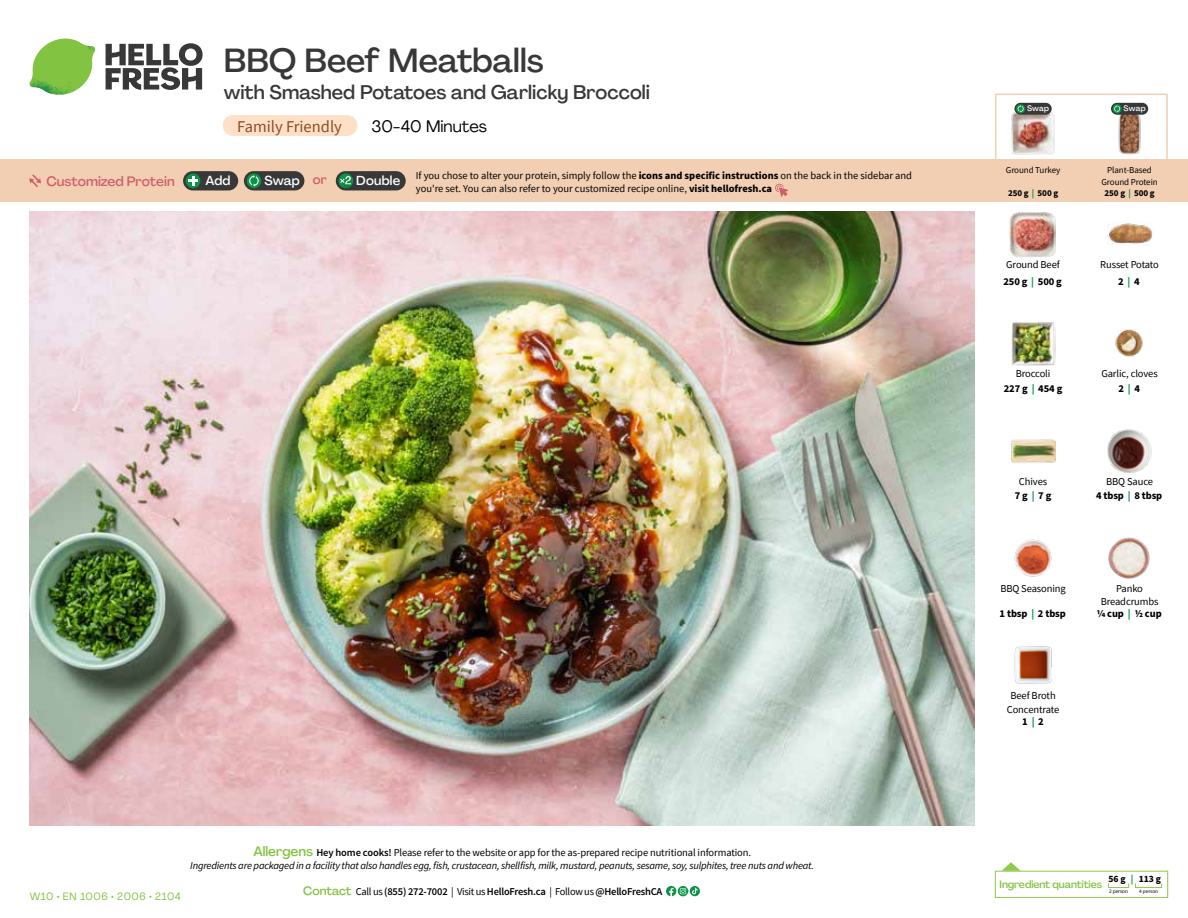
<style>
.page{position:relative;width:1188px;height:918px;background:#fff}
.page>*{position:absolute;margin:0;border:0;box-sizing:border-box;transform-origin:0 0}
.t1{font:500 33px "Agrandir";color:#383839}
.t2{font:500 19.5px "Agrandir";color:#383839}
.t3{font:16.5px "Source Sans Pro";color:#8e4b25}
.t4{font:16.5px "Agrandir";color:#000}
.t5{font:500 13.5px "Agrandir";color:#d15f6a}
.t6{font:500 12.9px "Agrandir";letter-spacing:.015em;color:#fff}
.t7{font:10.5px/14.9px "Source Sans Pro";letter-spacing:-.01em;color:#000;text-align:center}
.t8{font:italic 10.5px/13.5px "Source Sans Pro";letter-spacing:-.02em;color:#000;text-align:center}
.t9{font:600 10.5px "Source Sans Pro";letter-spacing:-.02em;color:#000}
.t10{font:700 10.5px/14.9px "Source Sans Pro";letter-spacing:-.01em;color:#000;text-align:center}
.t11{font:500 10.5px "Agrandir";letter-spacing:-.01em;color:#82c341}
.t12{font:10.5px "Agrandir";letter-spacing:.05em;color:#82c341}
.t13{font:700 9.6px "Source Sans Pro";color:#000}
.t14{font:9px/11.6px "Source Sans Pro";letter-spacing:-.01em;color:#000;text-align:center}
.t15{font:700 9px "Source Sans Pro";color:#000}
.t16{font:500 7.95px "Agrandir";letter-spacing:.01em;color:#fff}
.t17{font:5.25px "Source Sans Pro";letter-spacing:-.01em;color:#000}
.s1{color:#0b9446}
.s2{color:#d15f6a}
.s3{font-weight:700}
.s4{font-weight:700;color:#0b9446}
.s5{font-weight:400}
.s6{font-family:"Agrandir";font-weight:500;font-style:normal;font-size:13.5px;color:#82c341}
.s7{font-weight:600;font-style:normal}
.s8{font-style:normal}
.s9{font-family:"Agrandir";font-weight:500;font-size:12px;color:#82c341}
</style>
<div class="page">
<svg style="left:106px;top:43px;width:97px;height:47px"></svg>
<svg style="left:34px;top:39px;width:59px;height:38px"></svg>
<img style="left:65px;top:39px;width:30px;height:25px">
<img style="left:33px;top:60px;width:56px;height:10px">
<img style="left:29px;top:64px;width:58px;height:31px">
<img style="left:64px;top:70px;width:25px;height:24px">
<img style="left:30px;top:211px;width:945px;height:615px">
<svg style="left:690px;top:886px;width:10px;height:10px"></svg>
<svg style="left:666px;top:886px;width:32px;height:10px"></svg>
<svg style="left:1002px;top:862px;width:19px;height:9px"></svg>
<div style="left:995px;top:871px;width:173px;height:27px;border:1px solid #91c84e"></div>
<div style="left:1108px;top:883px;width:21px;height:5px;border:1px solid #91c84e"></div>
<div style="left:1135px;top:883px;width:27px;height:5px;border:1px solid #91c84e"></div>
<img style="left:1011px;top:322px;width:45px;height:44px">
<img style="left:1115px;top:329px;width:28px;height:28px">
<img style="left:1011px;top:439px;width:45px;height:24px">
<img style="left:1107px;top:429px;width:45px;height:44px">
<img style="left:1014px;top:539px;width:38px;height:38px">
<img style="left:1108px;top:537px;width:42px;height:42px">
<img style="left:1014px;top:646px;width:38px;height:38px">
<img style="left:1108px;top:222px;width:44px;height:24px">
<img style="left:1010px;top:212px;width:45px;height:45px">
<div style="left:0;top:160px;width:1188px;height:42px;background:#f2cfb3"></div>
<svg style="left:29px;top:174px;width:12px;height:13px"></svg>
<div style="left:336px;top:171px;width:70px;height:19px;background:#383839;border-radius:10px"></div>
<svg style="left:338px;top:173px;width:15px;height:15px"></svg>
<div style="left:341px;top:180px;width:11px;height:11px;background:#000;opacity:.35"></div>
<svg style="left:339px;top:176px;width:12px;height:8px"></svg>
<div style="left:244px;top:171px;width:60px;height:19px;background:#383839;border-radius:10px"></div>
<div style="left:247px;top:173px;width:14px;height:15px;background:#0b9446;border-radius:50%"></div>
<svg style="left:249px;top:175px;width:10px;height:12px"></svg>
<div style="left:183px;top:171px;width:55px;height:19px;background:#383839;border-radius:10px"></div>
<div style="left:186px;top:173px;width:14px;height:15px;background:#0b9446;border-radius:50%"></div>
<svg style="left:188px;top:176px;width:10px;height:10px"></svg>
<svg style="left:775px;top:183px;width:13px;height:14px"></svg>
<div style="left:995px;top:94px;width:173px;height:69px;border:2px solid #f2cfb3"></div>
<img style="left:1111px;top:111px;width:37px;height:44px">
<img style="left:1011px;top:112px;width:44px;height:43px">
<div style="left:1111px;top:103px;width:37px;height:12px;background:#383839;border-radius:6px"></div>
<svg style="left:1113px;top:104px;width:9px;height:9px"></svg>
<svg style="left:1114px;top:105px;width:6px;height:7px"></svg>
<div style="left:1014px;top:103px;width:38px;height:12px;background:#383839;border-radius:6px"></div>
<svg style="left:1016px;top:104px;width:9px;height:9px"></svg>
<svg style="left:1018px;top:105px;width:6px;height:7px"></svg>
<div style="left:223px;top:115px;width:134px;height:21px;background:#fee0c6;border-radius:10px"></div>
<h1 class="t1" style="left:224px;top:40px;width:321px">BBQ Beef Meatballs</h1>
<h2 class="t2" style="left:224px;top:80px;width:428px">with Smashed Potatoes and Garlicky Broccoli</h2>
<h3 class="t4" style="left:372px;top:116px;width:117px">30-40 Minutes</h3>
<h3 class="t3" style="left:237px;top:116px;width:106px">Family Friendly</h3>
<p class="t16" style="left:1027px;top:104px;width:24px">Swap</p>
<p class="t16" style="left:1124px;top:104px;width:24px">Swap</p>
<p class="t14" style="left:1006px;top:164px;width:56px">Ground Turkey</p>
<p class="t15" style="left:1008px;top:187px;width:52px">250 g <span class="s1">|</span> 500 g</p>
<p class="t5" style="left:46px;top:173px;width:130px">Customized Protein</p>
<p class="t6" style="left:205px;top:172px;width:27px">Add</p>
<p class="t6" style="left:264px;top:172px;width:64px">Swap <span class="s2">or</span></p>
<p class="t6" style="left:356px;top:172px;width:45px">Double</p>
<p class="t14" style="left:1101px;top:164px;width:58px">Plant-Based<br>Ground Protein<br><span class="s3">250 g</span> <span class="s4">|</span> <span class="s3">500 g</span></p>
<p class="t7" style="left:416px;top:168px;width:498px;line-height:13.5px;text-align:left">If you chose to alter your protein, simply follow the <span class="s3">icons and specific instructions</span> on the back in the sidebar and you're set. You can also refer to your customized recipe online, <span class="s3">visit hellofresh.ca</span></p>
<p class="t7" style="left:1003px;top:257px;width:60px;line-height:16.4px;text-align:left">Ground Beef<br><span class="s3">250 g</span> <span class="s4">|</span> <span class="s3">500 g</span></p>
<p class="t7" style="left:1100px;top:256px;width:60px;line-height:16.4px">Russet Potato<br><span class="s3">2</span> <span class="s4">|</span> <span class="s3">4</span></p>
<p class="t7" style="left:1004px;top:366px;width:60px">Broccoli<br><span class="s3">227 g</span> <span class="s4">|</span> <span class="s3">454 g</span></p>
<p class="t7" style="left:1101px;top:366px;width:58px">Garlic, cloves<br><span class="s3">2</span> <span class="s4">|</span> <span class="s3">4</span></p>
<p class="t7" style="left:1015px;top:474px;width:38px">Chives<br><span class="s3">7 g</span> <span class="s4">|</span> <span class="s3">7 g</span></p>
<p class="t10" style="left:1096px;top:474px;width:68px"><span class="s5">BBQ Sauce<br></span>4 tbsp <span class="s1">|</span> 8 tbsp</p>
<p class="t12" style="left:30px;top:890px;width:153px">W10 • EN 1006 • 2006 • 2104</p>
<p class="t8" style="left:190px;top:846px;width:625px"><span class="s6">Allergens</span> <span class="s7">Hey home cooks!</span> <span class="s8">Please refer to the website or app for the as-prepared recipe nutritional information.<br></span>Ingredients are packaged in a facility that also handles egg, fish, crustacean, shellfish, milk, mustard, peanuts, sesame, soy, sulphites, tree nuts and wheat.</p>
<p class="t9" style="left:303px;top:885px;width:361px"><span class="s9">Contact</span> <span class="s5">Call us</span> (855) 272-7002 <span class="s5">| Visit us</span> HelloFresh.ca <span class="s5">| Follow us</span> @HelloFreshCA</p>
<p class="t7" style="left:1000px;top:581px;width:67px">BBQ Seasoning</p>
<p class="t10" style="left:1000px;top:607px;width:68px">1 tbsp <span class="s1">|</span> 2 tbsp</p>
<p class="t7" style="left:1007px;top:689px;width:54px;line-height:13.5px">Beef Broth<br>Concentrate</p>
<p class="t10" style="left:1022px;top:714px;width:23px">1 <span class="s1">|</span> 2</p>
<p class="t7" style="left:1101px;top:582px;width:59px;line-height:13.5px">Panko<br>Breadcrumbs</p>
<p class="t10" style="left:1097px;top:607px;width:67px">1/4 cup <span class="s1">|</span> 1/2 cup</p>
<p class="t13" style="left:1109px;top:872px;width:54px">56 g <span class="s1">|</span> 113 g</p>
<p class="t17" style="left:1109px;top:888px;width:20px">2 person</p>
<p class="t17" style="left:1139px;top:888px;width:20px">4 person</p>
<p class="t11" style="left:1000px;top:878px;width:104px">Ingredient quantities</p>
</div>
